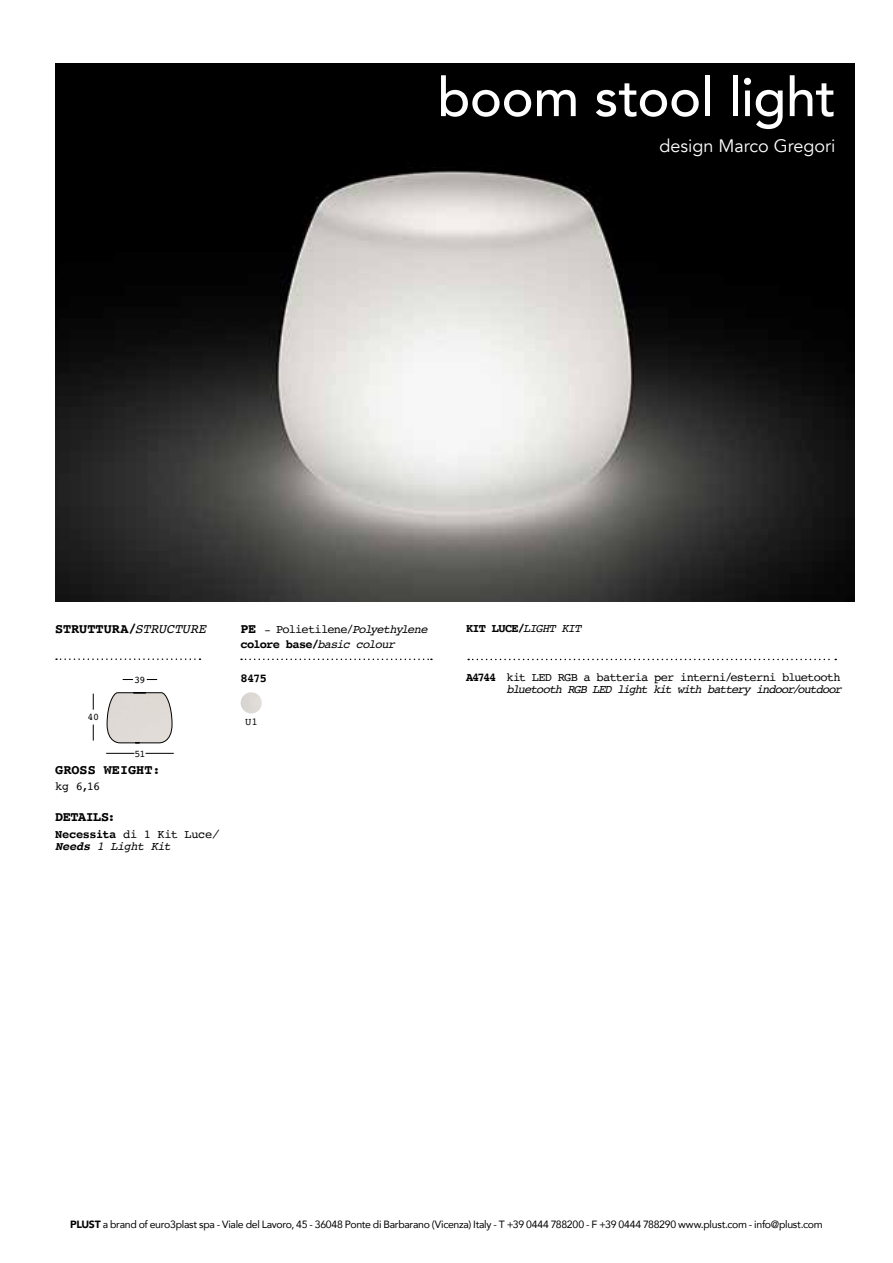
<style>
.page{position:relative;width:893px;height:1263px;background:#fff}
.page>*{position:absolute;margin:0;border:0;box-sizing:border-box;transform-origin:0 0}
.t1{font:500 54px "Avenir";letter-spacing:-.01em;color:#fff}
.t2{font:18px "Avenir";color:#fff}
.t3{font:700 13.5px "Courier";color:#000}
.t4{font:700 13.5px "Courier";letter-spacing:-.035em;color:#000}
.t5{font:italic 12px/12px "Courier";letter-spacing:-.09em;color:#000;text-align:right}
.t6{font:700 12px "Courier";letter-spacing:-.06em;color:#000}
.t7{font:12px/12px "Courier";letter-spacing:-.025em;color:#000}
.t8{font:12px "Courier";letter-spacing:-.055em;color:#000}
.t9{font:10.5px "Avenir";letter-spacing:-.03em;color:#000}
.t10{font:10.5px "Courier";color:#000}
.t11{font:10.05px "Courier";color:#000}
.s1{font-weight:400;font-style:italic}
.s2{font-weight:700}
.s3{font-style:italic}
.s4{font-weight:700;font-style:italic}
.s5{font-weight:700;font-size:13.5px}
.s6{font-size:10.5px}
.s7{font-weight:700;font-style:normal}
.s8{font-style:normal}
.s9{font-weight:900}
</style>
<div class="page">
<img style="left:55px;top:63px;width:800px;height:538px">
<svg style="left:468px;top:659px;width:368px;height:1px"></svg>
<svg style="left:56px;top:658px;width:144px;height:2px"></svg>
<svg style="left:241px;top:659px;width:191px;height:1px"></svg>
<svg style="left:106px;top:753px;width:28px;height:1px"></svg>
<svg style="left:146px;top:753px;width:28px;height:1px"></svg>
<svg style="left:93px;top:724px;width:1px;height:16px"></svg>
<svg style="left:93px;top:694px;width:1px;height:16px"></svg>
<svg style="left:106px;top:692px;width:67px;height:51px;background:#d5d0cd"></svg>
<img style="left:241px;top:692px;width:21px;height:21px;border-radius:11px">
<h1 class="t1" style="left:437px;top:51px;width:400px">boom stool light</h1>
<h2 class="t2" style="left:660px;top:135px;width:178px">design Marco Gregori</h2>
<p class="t3" style="left:55px;top:618px;width:152px">STRUTTURA/<span class="s1">STRUCTURE</span></p>
<p class="t11" style="left:88px;top:709px;width:13px">40</p>
<p class="t11" style="left:134px;top:672px;width:13px">39</p>
<p class="t11" style="left:134px;top:746px;width:13px">51</p>
<p class="t3" style="left:55px;top:758px;width:107px">GROSS WEIGHT:</p>
<p class="t8" style="left:55px;top:777px;width:46px">kg 6,16</p>
<p class="t4" style="left:55px;top:806px;width:62px">DETAILS:</p>
<p class="t7" style="left:55px;top:827px;width:165px"><span class="s2">Necessita</span> di 1 Kit Luce<span class="s3">/<br></span><span class="s4">Needs</span> <span class="s3">1 Light Kit</span></p>
<p class="t8" style="left:240px;top:620px;width:189px"><span class="s5">PE</span> <span class="s6">-</span> Polietilene/<span class="s3">Polyethylene</span></p>
<p class="t6" style="left:240px;top:635px;width:156px">colore base/<span class="s1">basic colour</span></p>
<p class="t6" style="left:240px;top:669px;width:28px">8475</p>
<p class="t10" style="left:245px;top:714px;width:14px">U1</p>
<p class="t6" style="left:466px;top:618px;width:117px">KIT LUCE/<span class="s1">LIGHT KIT</span></p>
<p class="t5" style="left:466px;top:671px;width:377px"><span class="s7">A4744</span> <span class="s8">kit LED RGB a batteria per interni/esterni bluetooth </span>bluetooth RGB LED light kit with battery indoor/outdoor</p>
<p class="t9" style="left:70px;top:1216px;width:754px"><span class="s9">PLUST</span> a brand of euro3plast spa - Viale del Lavoro, 45 - 36048 Ponte di Barbarano (Vicenza) Italy - T +39 0444 788200 - F +39 0444 788290 www.plust.com - info@plust.com</p>
</div>
